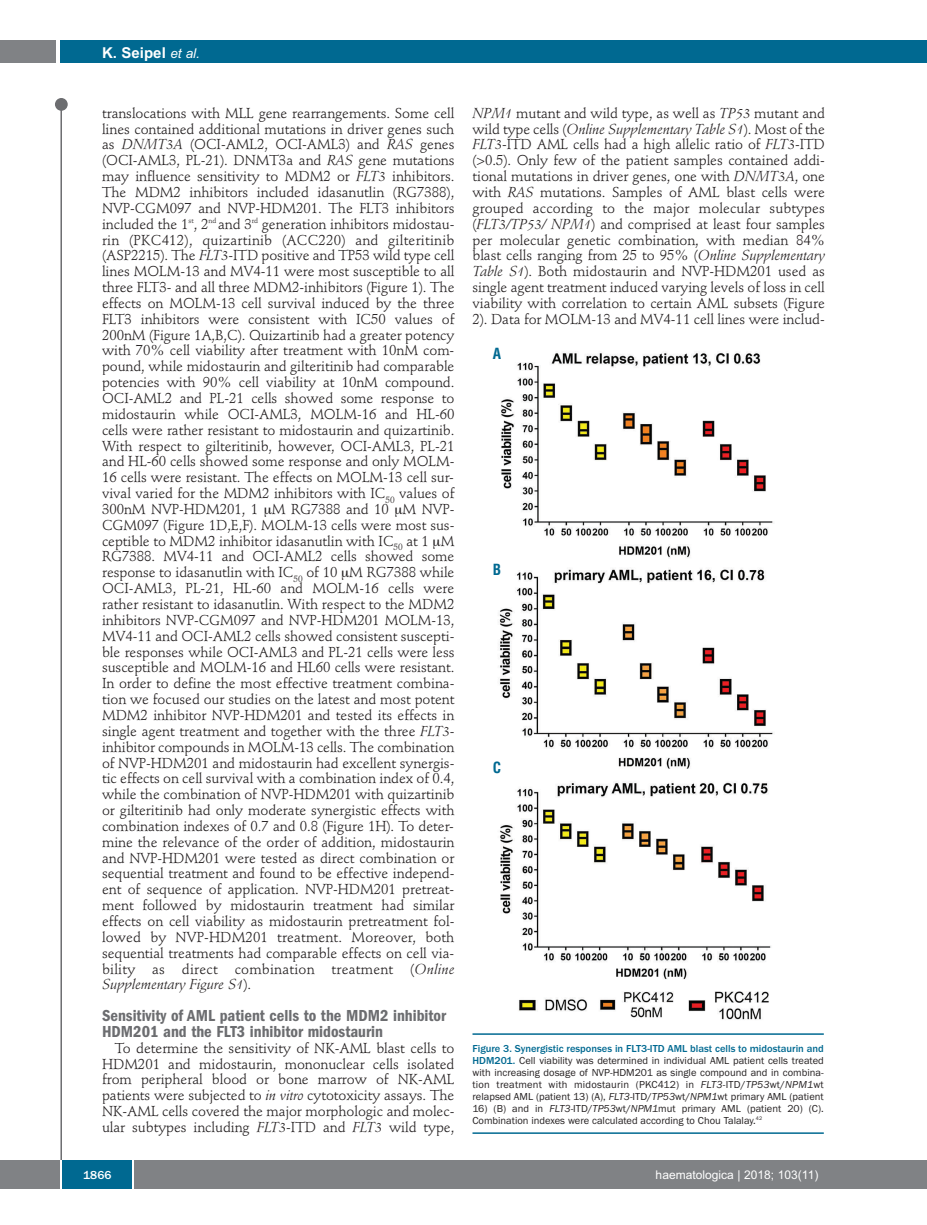
<style>
.page{position:relative;width:927px;height:1225px;background:#fff}
.page>*{position:absolute;margin:0;border:0;box-sizing:border-box;transform-origin:0 0}
.t1{font:600 condensed 16.5px/15.9px "Franklin Gothic";color:#6c6d70}
.t2{font:700 15px "Arial";color:#fff}
.t3{font:700 condensed 15px "Helvetica";color:#006991}
.t4{font:14.25px/15.9px "Stempel Schneidler";letter-spacing:-.005em;color:#231f20;text-align:justify}
.t5{font:12px "Arial";color:#fff}
.t6{font:500 12px "Franklin Gothic";color:#fff}
.t7{font:10.5px/12px "Franklin Gothic";color:#231f20;text-align:justify}
.s1{font-weight:400;font-style:italic;font-size:13.5px}
.s2{font-style:italic}
.s3{font-weight:500;color:#006991}
</style>
<div class="page">
<div style="left:911px;top:40px;width:16px;height:22px;background:#006991"></div>
<div style="left:910px;top:1160px;width:17px;height:28px;background:#808285"></div>
<div style="left:55px;top:98px;width:13px;height:13px;background:#6c6d70;border-radius:50%"></div>
<hr style="left:60px;top:101px;width:2px;height:1061px;background:#6c6d70">
<div style="left:60px;top:40px;width:852px;height:22px;background:#006991"></div>
<div style="left:0;top:40px;width:56px;height:22px;background:#808285"></div>
<div style="left:0;top:1160px;width:911px;height:28px;background:#808285"></div>
<div style="left:62px;top:1160px;width:71px;height:28px;background:#006991"></div>
<hr style="left:60px;top:1160px;width:2px;height:28px;background:#fff">
<svg style="left:133px;top:1160px;width:1px;height:28px"></svg>
<img style="left:486px;top:352px;width:319px;height:683px">
<hr style="left:472px;top:1033px;width:352px;height:1px;background:#006991">
<hr style="left:472px;top:1132px;width:352px;height:1px;background:#006991">
<p class="t2" style="left:102px;top:44px;width:100px">K. Seipel <span class="s1">et al.</span></p>
<p class="t4" style="left:102px;top:106px;width:354px">translocations with MLL gene rearrangements. Some cell lines contained additional mutations in driver genes such as <span class="s2">DNMT3A</span> (OCI-AML2, OCI-AML3) and <span class="s2">RAS</span> genes (OCI-AML3, PL-21). DNMT3a and <span class="s2">RAS</span> gene mutations may influence sensitivity to MDM2 or <span class="s2">FLT3</span> inhibitors.<br>The MDM2 inhibitors included idasanutlin (RG7388), NVP-CGM097 and NVP-HDM201. The FLT3 inhibitors included the 1<sup>st</sup>, 2<sup>nd</sup> and 3<sup>rd</sup> generation inhibitors midostau&shy;rin (PKC412), quizartinib (ACC220) and gilteritinib (ASP2215). The <span class="s2">FLT3</span>-ITD positive and TP53 wild type cell lines MOLM-13 and MV4-11 were most susceptible to all three FLT3- and all three MDM2-inhibitors (Figure 1). The effects on MOLM-13 cell survival induced by the three FLT3 inhibitors were consistent with IC50 values of 200nM (Figure 1A,B,C). Quizartinib had a greater potency with 70% cell viability after treatment with 10nM com&shy;pound, while midostaurin and gilteritinib had comparable potencies with 90% cell viability at 10nM compound.<br>OCI-AML2 and PL-21 cells showed some response to midostaurin while OCI-AML3, MOLM-16 and HL-60 cells were rather resistant to midostaurin and quizartinib.<br>With respect to gilteritinib, however, OCI-AML3, PL-21 and HL-60 cells showed some response and only MOLM-16 cells were resistant. The effects on MOLM-13 cell sur&shy;vival varied for the MDM2 inhibitors with IC<sub>50</sub> values of 300nM NVP-HDM201, 1 M RG7388 and 10 M NVP-CGM097 (Figure 1D,E,F). MOLM-13 cells were most sus&shy;ceptible to MDM2 inhibitor idasanutlin with IC<sub>50</sub> at 1 M RG7388. MV4-11 and OCI-AML2 cells showed some response to idasanutlin with IC<sub>50</sub> of 10 M RG7388 while OCI-AML3, PL-21, HL-60 and MOLM-16 cells were rather resistant to idasanutlin. With respect to the MDM2 inhibitors NVP-CGM097 and NVP-HDM201 MOLM-13, MV4-11 and OCI-AML2 cells showed consistent suscepti&shy;ble responses while OCI-AML3 and PL-21 cells were less susceptible and MOLM-16 and HL60 cells were resistant.<br>In order to define the most effective treatment combina&shy;tion we focused our studies on the latest and most potent MDM2 inhibitor NVP-HDM201 and tested its effects in single agent treatment and together with the three <span class="s2">FLT3</span>- inhibitor compounds in MOLM-13 cells. The combination of NVP-HDM201 and midostaurin had excellent synergis&shy;tic effects on cell survival with a combination index of 0.4, while the combination of NVP-HDM201 with quizartinib or gilteritinib had only moderate synergistic effects with combination indexes of 0.7 and 0.8 (Figure 1H). To deter&shy;mine the relevance of the order of addition, midostaurin and NVP-HDM201 were tested as direct combination or sequential treatment and found to be effective independ&shy;ent of sequence of application. NVP-HDM201 pretreat&shy;ment followed by midostaurin treatment had similar effects on cell viability as midostaurin pretreatment fol&shy;lowed by NVP-HDM201 treatment. Moreover, both sequential treatments had comparable effects on cell via&shy;bility as direct combination treatment (<span class="s2">Online Supplementary Figure S1</span>).</p>
<p class="t1" style="left:102px;top:1009px;width:346px">Sensitivity of AML patient cells to the MDM2 inhibitor<br>HDM201 and the FLT3 inhibitor midostaurin</p>
<p class="t4" style="left:102px;top:1041px;width:354px;text-indent:13px">To determine the sensitivity of NK-AML blast cells to HDM201 and midostaurin, mononuclear cells isolated from peripheral blood or bone marrow of NK-AML patients were subjected to <span class="s2">in vitro</span> cytotoxicity assays. The NK-AML cells covered the major morphologic and molec&shy;ular subtypes including <span class="s2">FLT3</span>-ITD and <span class="s2">FLT3</span> wild type,</p>
<p class="t4" style="left:472px;top:106px;width:354px"><span class="s2">NPM1</span> mutant and wild type, as well as <span class="s2">TP53</span> mutant and wild type cells (<span class="s2">Online Supplementary Table S1</span>). Most of the <span class="s2">FLT3</span>-ITD AML cells had a high allelic ratio of <span class="s2">FLT3</span>-ITD (&gt;0.5). Only few of the patient samples contained addi&shy;tional mutations in driver genes, one with <span class="s2">DNMT3A</span>, one with <span class="s2">RAS</span> mutations. Samples of AML blast cells were grouped according to the major molecular subtypes (<span class="s2">FLT3/TP53/ NPM1</span>) and comprised at least four samples per molecular genetic combination, with median 84% blast cells ranging from 25 to 95% (<span class="s2">Online Supplementary Table S1</span>). Both midostaurin and NVP-HDM201 used as single agent treatment induced varying levels of loss in cell viability with correlation to certain AML subsets (Figure 2). Data for MOLM-13 and MV4-11 cell lines were includ-</p>
<p class="t3" style="left:493px;top:345px;width:10px">A</p>
<p class="t3" style="left:493px;top:561px;width:10px">B</p>
<p class="t3" style="left:493px;top:759px;width:10px">C</p>
<p class="t7" style="left:472px;top:1042px;width:353px"><span class="s3">Figure 3. Synergistic responses in FLT3-ITD AML blast cells to midostaurin and HDM201.</span> Cell viability was determined in individual AML patient cells treated with increasing dosage of NVP-HDM201 as single compound and in combina&shy;tion treatment with midostaurin (PKC412) in <span class="s2">FLT3</span>-ITD/<span class="s2">TP53</span>wt/<span class="s2">NPM1</span>wt relapsed AML (patient 13) (A), <span class="s2">FLT3</span>-ITD/<span class="s2">TP53</span>wt/<span class="s2">NPM1</span>wt primary AML (patient</p>
<p class="t7" style="left:472px;top:1102px;width:353px">16) (B) and in <span class="s2">FLT3</span>-ITD/<span class="s2">TP53</span>wt/<span class="s2">NPM1</span>mut primary AML (patient 20) (C).<br>Combination indexes were calculated according to Chou Talalay.<sup>42</sup></p>
<p class="t6" style="left:83px;top:1167px;width:30px">1866</p>
<p class="t5" style="left:656px;top:1167px;width:164px">haematologica | 2018; 103(11)</p>
</div>
